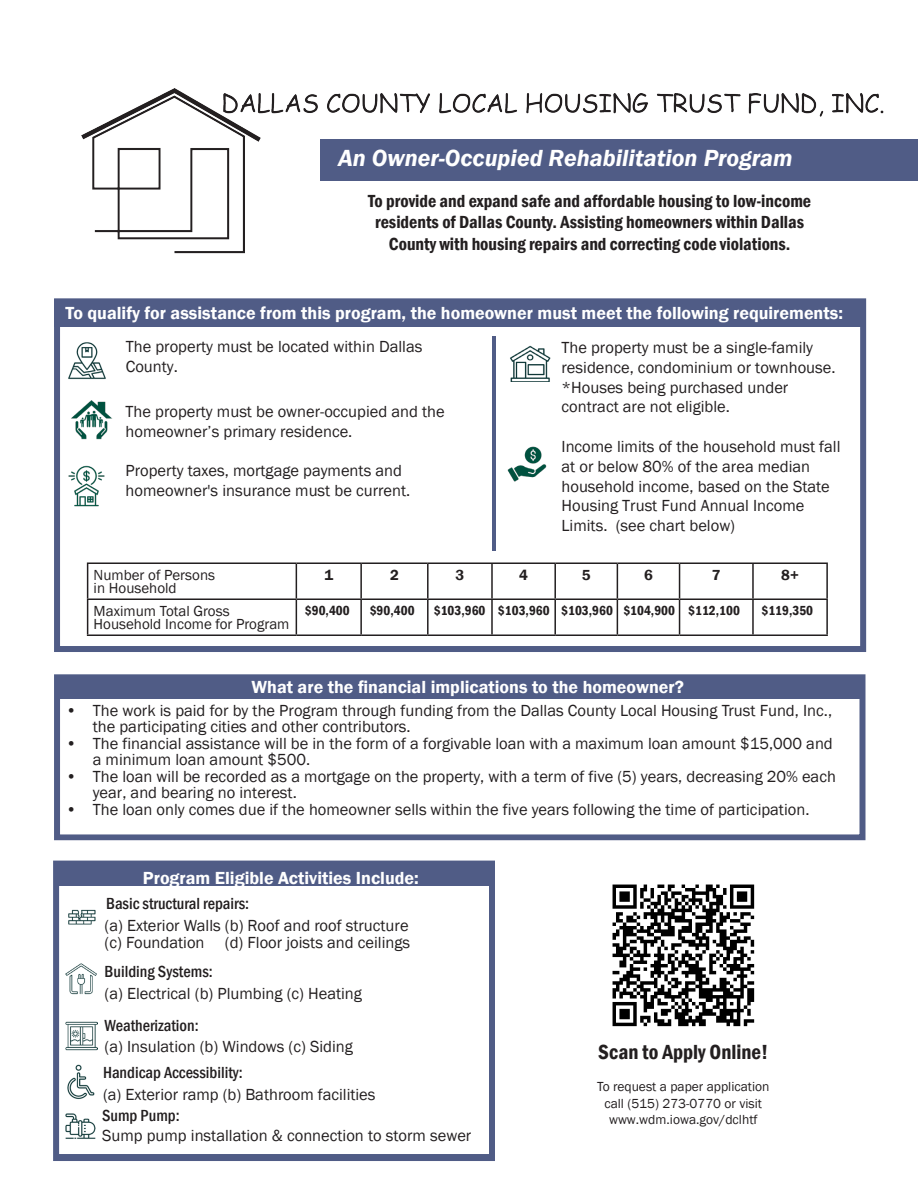
<style>
.page{position:relative;width:918px;height:1188px;background:#fff}
.page>*{position:absolute;margin:0;border:0;box-sizing:border-box;transform-origin:0 0}
.t1{font:italic 600 24px "Franklin Gothic";color:#fff}
.t2{font:600 condensed 21px "Franklin Gothic";color:#231f20}
.t3{font:600 18px "Franklin Gothic";color:#fff}
.t4{font:600 condensed 18px/21.6px "Franklin Gothic";color:#231f20;text-align:center}
.t5{font:16.5px/19.8px "Franklin Gothic";color:#231f20}
.t6{font:16.5px "Franklin Gothic";color:#221e1f}
.t7{font:500 condensed 16.5px "Franklin Gothic";color:#221e1f}
.t8{font:15px/13.5px "Franklin Gothic";color:#231f20}
.t9{font:600 15px "Franklin Gothic";color:#231f20}
.t10{font:13.5px/16.2px "Franklin Gothic";color:#231f20;text-align:center}
.t11{font:600 condensed 13.5px "Franklin Gothic";color:#231f20}
.s1{font-weight:500;font-stretch:condensed}
</style>
<div class="page">
<div style="left:320px;top:139px;width:598px;height:42px;background:#505c86"></div>
<div style="left:54px;top:298px;width:812px;height:354px;border:6px solid #505c86"></div>
<div style="left:54px;top:299px;width:809px;height:27px;background:#505c86"></div>
<hr style="left:87px;top:562px;width:209px;height:2px;background:#231f20">
<hr style="left:87px;top:564px;width:1px;height:34px;background:#231f20">
<hr style="left:296px;top:562px;width:65px;height:2px;background:#231f20">
<hr style="left:296px;top:564px;width:1px;height:34px;background:#231f20">
<hr style="left:361px;top:562px;width:67px;height:2px;background:#231f20">
<hr style="left:360px;top:564px;width:2px;height:34px;background:#231f20">
<hr style="left:428px;top:562px;width:64px;height:2px;background:#231f20">
<hr style="left:427px;top:564px;width:2px;height:34px;background:#231f20">
<hr style="left:492px;top:562px;width:63px;height:2px;background:#231f20">
<hr style="left:491px;top:564px;width:2px;height:34px;background:#231f20">
<hr style="left:555px;top:562px;width:62px;height:2px;background:#231f20">
<hr style="left:554px;top:564px;width:2px;height:34px;background:#231f20">
<hr style="left:617px;top:562px;width:63px;height:2px;background:#231f20">
<hr style="left:617px;top:564px;width:1px;height:34px;background:#231f20">
<hr style="left:680px;top:562px;width:73px;height:2px;background:#231f20">
<hr style="left:679px;top:564px;width:1px;height:34px;background:#231f20">
<hr style="left:753px;top:562px;width:75px;height:2px;background:#231f20">
<hr style="left:752px;top:564px;width:2px;height:34px;background:#231f20">
<hr style="left:826px;top:564px;width:2px;height:34px;background:#231f20">
<hr style="left:87px;top:598px;width:209px;height:2px;background:#231f20">
<hr style="left:87px;top:600px;width:1px;height:34px;background:#231f20">
<hr style="left:296px;top:598px;width:65px;height:2px;background:#231f20">
<hr style="left:296px;top:600px;width:1px;height:34px;background:#231f20">
<hr style="left:361px;top:598px;width:67px;height:2px;background:#231f20">
<hr style="left:360px;top:600px;width:2px;height:34px;background:#231f20">
<hr style="left:428px;top:598px;width:64px;height:2px;background:#231f20">
<hr style="left:427px;top:600px;width:2px;height:34px;background:#231f20">
<hr style="left:492px;top:598px;width:63px;height:2px;background:#231f20">
<hr style="left:491px;top:600px;width:2px;height:34px;background:#231f20">
<hr style="left:555px;top:598px;width:62px;height:2px;background:#231f20">
<hr style="left:554px;top:600px;width:2px;height:34px;background:#231f20">
<hr style="left:617px;top:598px;width:63px;height:2px;background:#231f20">
<hr style="left:617px;top:600px;width:1px;height:34px;background:#231f20">
<hr style="left:680px;top:598px;width:73px;height:2px;background:#231f20">
<hr style="left:679px;top:600px;width:1px;height:34px;background:#231f20">
<hr style="left:753px;top:598px;width:75px;height:2px;background:#231f20">
<hr style="left:752px;top:600px;width:2px;height:34px;background:#231f20">
<hr style="left:826px;top:600px;width:2px;height:34px;background:#231f20">
<hr style="left:87px;top:634px;width:209px;height:2px;background:#231f20">
<hr style="left:296px;top:634px;width:65px;height:2px;background:#231f20">
<hr style="left:361px;top:634px;width:67px;height:2px;background:#231f20">
<hr style="left:428px;top:634px;width:64px;height:2px;background:#231f20">
<hr style="left:492px;top:634px;width:63px;height:2px;background:#231f20">
<hr style="left:555px;top:634px;width:62px;height:2px;background:#231f20">
<hr style="left:617px;top:634px;width:63px;height:2px;background:#231f20">
<hr style="left:680px;top:634px;width:73px;height:2px;background:#231f20">
<hr style="left:753px;top:634px;width:75px;height:2px;background:#231f20">
<img style="left:507px;top:446px;width:40px;height:36px">
<img style="left:71px;top:400px;width:42px;height:40px">
<img style="left:68px;top:342px;width:38px;height:38px">
<img style="left:510px;top:345px;width:41px;height:36px">
<img style="left:68px;top:465px;width:37px;height:42px">
<hr style="left:492px;top:336px;width:4px;height:214px;background:#505c86">
<div style="left:54px;top:674px;width:811px;height:166px;border:6px solid #505c86"></div>
<div style="left:56px;top:677px;width:809px;height:22px;background:#505c86"></div>
<div style="left:53px;top:861px;width:442px;height:300px;border:6px solid #505c86"></div>
<div style="left:55px;top:864px;width:438px;height:22px;background:#505c86"></div>
<img style="left:68px;top:909px;width:27px;height:16px">
<img style="left:65px;top:963px;width:32px;height:32px">
<img style="left:65px;top:1021px;width:32px;height:30px">
<img style="left:67px;top:1064px;width:28px;height:36px">
<img style="left:612px;top:884px;width:143px;height:143px">
<img style="left:81px;top:89px;width:803px;height:164px">
<img style="left:65px;top:1113px;width:30px;height:26px">
<p class="t1" style="left:338px;top:143px;width:456px">An Owner-Occupied Rehabilitation Program</p>
<p class="t4" style="left:368px;top:190px;width:445px">To provide and expand safe and affordable housing to low-income residents of Dallas County. Assisting homeowners within Dallas<br>County with housing repairs and correcting code violations.</p>
<p class="t3" style="left:66px;top:301px;width:779px">To qualify for assistance from this program, the homeowner must meet the following requirements:</p>
<p class="t5" style="left:562px;top:338px;width:276px">The property must be a single-family residence, condominium or townhouse. *Houses being purchased under contract are not eligible.</p>
<p class="t5" style="left:562px;top:437px;width:280px">Income limits of the household must fall at or below 80% of the area median household income, based on the State Housing Trust Fund Annual Income Limits. (see chart below)</p>
<p class="t8" style="left:94px;top:568px;width:123px">Number of Persons</p>
<p class="t8" style="left:94px;top:582px;width:85px">in Household</p>
<p class="t5" style="left:126px;top:337px;width:298px">The property must be located within Dallas<br>County.</p>
<p class="t5" style="left:126px;top:402px;width:321px">The property must be owner-occupied and the homeowner’s primary residence.</p>
<p class="t5" style="left:126px;top:461px;width:286px">Property taxes, mortgage payments and homeowner's insurance must be current.</p>
<p class="t9" style="left:324px;top:565px;width:10px">1</p>
<p class="t9" style="left:390px;top:565px;width:10px">2</p>
<p class="t9" style="left:456px;top:565px;width:10px">3</p>
<p class="t9" style="left:519px;top:565px;width:10px">4</p>
<p class="t9" style="left:582px;top:565px;width:10px">5</p>
<p class="t9" style="left:644px;top:565px;width:10px">6</p>
<p class="t9" style="left:712px;top:565px;width:10px">7</p>
<p class="t9" style="left:781px;top:565px;width:19px">8+</p>
<p class="t8" style="left:94px;top:604px;width:197px">Maximum Total Gross<br>Household Income for Program</p>
<p class="t11" style="left:305px;top:601px;width:46px">$90,400</p>
<p class="t11" style="left:370px;top:601px;width:46px">$90,400</p>
<p class="t11" style="left:434px;top:601px;width:53px">$103,960</p>
<p class="t11" style="left:498px;top:601px;width:53px">$103,960</p>
<p class="t11" style="left:561px;top:601px;width:53px">$103,960</p>
<p class="t11" style="left:623px;top:601px;width:53px">$104,900</p>
<p class="t11" style="left:688px;top:601px;width:53px">$112,100</p>
<p class="t11" style="left:761px;top:601px;width:53px">$119,350</p>
<p class="t3" style="left:252px;top:676px;width:434px">What are the financial implications to the homeowner?</p>
<p class="t5" style="left:93px;top:702px;width:741px;line-height:16.5px;text-indent:-27px">• The work is paid for by the Program through funding from the Dallas County Local Housing Trust Fund, Inc., the participating cities and other contributors.</p>
<p class="t5" style="left:93px;top:735px;width:742px;line-height:16.5px;text-indent:-27px">• The financial assistance will be in the form of a forgivable loan with a maximum loan amount $15,000 and a minimum loan amount $500.</p>
<p class="t5" style="left:93px;top:768px;width:745px;line-height:16.5px;text-indent:-27px">• The loan will be recorded as a mortgage on the property, with a term of five (5) years, decreasing 20% each year, and bearing no interest.</p>
<p class="t5" style="left:66px;top:800px;width:745px">• The loan only comes due if the homeowner sells within the five years following the time of participation.</p>
<p class="t3" style="left:143px;top:867px;width:277px">Program Eligible Activities Include:</p>
<p class="t7" style="left:106px;top:892px;width:145px">Basic structural repairs:</p>
<p class="t5" style="left:105px;top:917px;width:307px;line-height:17.5px">(a) Exterior Walls (b) Roof and roof structure (c) Foundation (d) Floor joists and ceilings</p>
<p class="t5" style="left:105px;top:961px;width:259px;line-height:21.6px"><span class="s1">Building Systems:<br></span>(a) Electrical (b) Plumbing (c) Heating</p>
<p class="t5" style="left:105px;top:1015px;width:250px;line-height:21.6px"><span class="s1">Weatherization:<br></span>(a) Insulation (b) Windows (c) Siding</p>
<p class="t5" style="left:103px;top:1062px;width:274px;line-height:21.6px"><span class="s1">Handicap Accessibility:<br></span>(a) Exterior ramp (b) Bathroom facilities</p>
<p class="t2" style="left:598px;top:1038px;width:171px">Scan to Apply Online!</p>
<p class="t10" style="left:597px;top:1079px;width:174px">To request a paper application call (515) 273-0770 or visit</p>
<p class="t7" style="left:102px;top:1105px;width:79px">Sump Pump:</p>
<p class="t10" style="left:609px;top:1111px;width:150px">www.wdm.iowa.gov/dclhtf</p>
<p class="t6" style="left:102px;top:1125px;width:371px">Sump pump installation &amp; connection to storm sewer</p>
</div>
